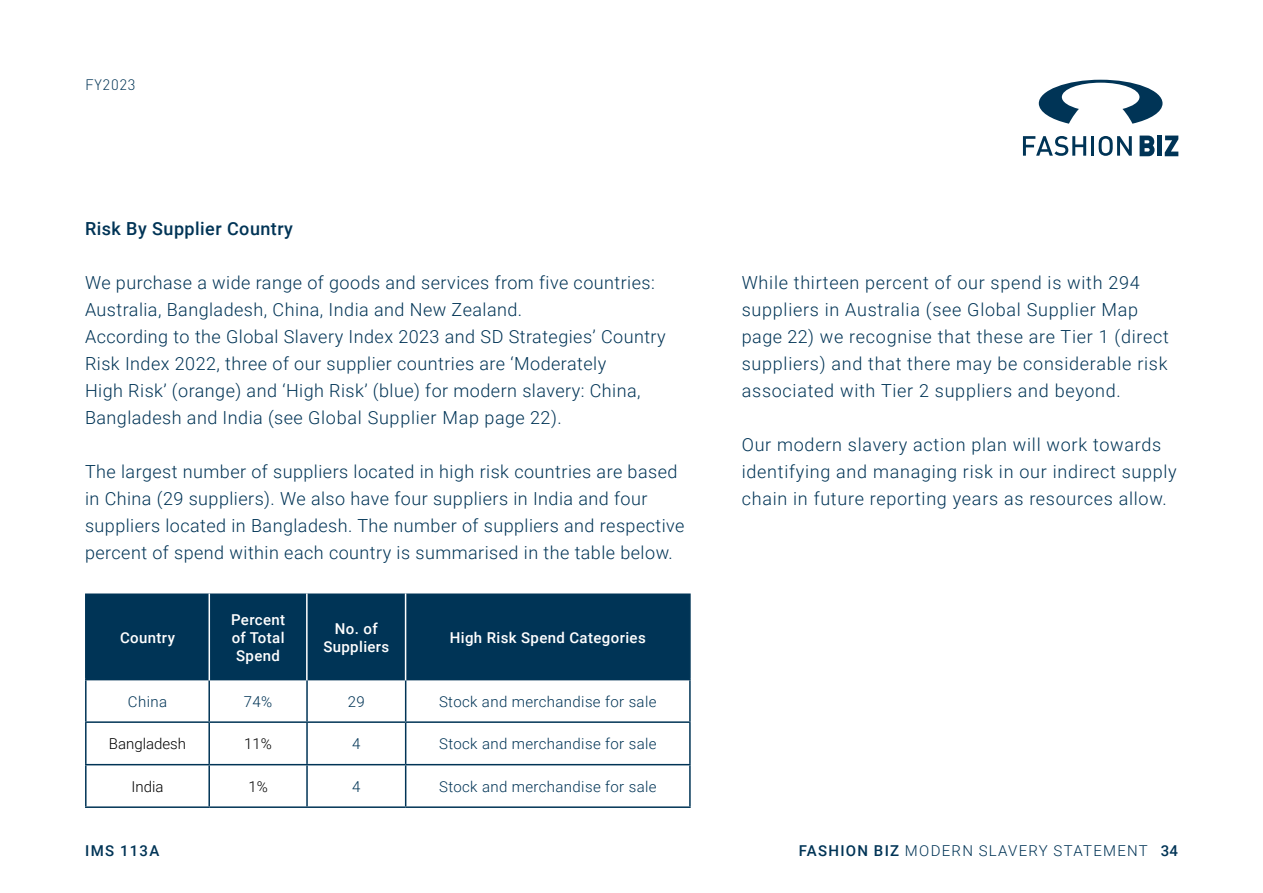
<style>
.page{position:relative;width:1263px;height:893px;background:#fff}
.page>*{position:absolute;margin:0;border:0;box-sizing:border-box;transform-origin:0 0}
.t1{font:300 18px/27px "Roboto";letter-spacing:.025em;color:#003456}
.t2{font:500 18px "Roboto";letter-spacing:.025em;color:#003456}
.t3{font:300 15px "Roboto";letter-spacing:.025em;color:#003456}
.t4{font:500 15px/18px "Roboto";letter-spacing:.025em;color:#fff;text-align:justify}
.t5{font:300 15px "Roboto";letter-spacing:.085em;color:#003456}
.t6{font:300 15px "Roboto";color:#000}
.t7{font:500 15px "Roboto";letter-spacing:.085em;color:#003456}
.t8{font:300 15px "DIN";letter-spacing:.05em;color:#003456}
.s1{font-weight:500}
</style>
<div class="page">
<div style="left:87px;top:595px;width:602px;height:84px;background:#003456"></div>
<hr style="left:85px;top:593px;width:124px;height:2px;background:#003456">
<hr style="left:85px;top:595px;width:2px;height:84px;background:#003456">
<hr style="left:209px;top:593px;width:98px;height:2px;background:#003456">
<hr style="left:208px;top:595px;width:2px;height:84px;background:#003456">
<hr style="left:307px;top:593px;width:99px;height:2px;background:#003456">
<hr style="left:406px;top:593px;width:285px;height:2px;background:#003456">
<hr style="left:689px;top:595px;width:2px;height:84px;background:#003456">
<hr style="left:85px;top:679px;width:124px;height:1px;background:#003456">
<hr style="left:85px;top:680px;width:2px;height:41px;background:#003456">
<hr style="left:209px;top:679px;width:98px;height:1px;background:#003456">
<hr style="left:208px;top:680px;width:2px;height:41px;background:#003456">
<hr style="left:307px;top:679px;width:99px;height:1px;background:#003456">
<hr style="left:306px;top:680px;width:2px;height:41px;background:#003456">
<hr style="left:406px;top:679px;width:285px;height:1px;background:#003456">
<hr style="left:405px;top:680px;width:1px;height:41px;background:#003456">
<hr style="left:689px;top:680px;width:2px;height:41px;background:#003456">
<hr style="left:85px;top:721px;width:124px;height:2px;background:#003456">
<hr style="left:85px;top:723px;width:2px;height:41px;background:#003456">
<hr style="left:209px;top:721px;width:98px;height:2px;background:#003456">
<hr style="left:208px;top:723px;width:2px;height:41px;background:#003456">
<hr style="left:307px;top:721px;width:99px;height:2px;background:#003456">
<hr style="left:306px;top:723px;width:2px;height:41px;background:#003456">
<hr style="left:406px;top:721px;width:285px;height:2px;background:#003456">
<hr style="left:405px;top:723px;width:1px;height:41px;background:#003456">
<hr style="left:689px;top:723px;width:2px;height:41px;background:#003456">
<hr style="left:85px;top:764px;width:124px;height:1px;background:#003456">
<hr style="left:85px;top:765px;width:2px;height:41px;background:#003456">
<hr style="left:209px;top:764px;width:98px;height:1px;background:#003456">
<hr style="left:208px;top:765px;width:2px;height:41px;background:#003456">
<hr style="left:307px;top:764px;width:99px;height:1px;background:#003456">
<hr style="left:306px;top:765px;width:2px;height:41px;background:#003456">
<hr style="left:406px;top:764px;width:285px;height:1px;background:#003456">
<hr style="left:405px;top:765px;width:1px;height:41px;background:#003456">
<hr style="left:689px;top:765px;width:2px;height:41px;background:#003456">
<hr style="left:85px;top:806px;width:124px;height:2px;background:#003456">
<hr style="left:209px;top:806px;width:98px;height:2px;background:#003456">
<hr style="left:307px;top:806px;width:99px;height:2px;background:#003456">
<hr style="left:406px;top:806px;width:285px;height:2px;background:#003456">
<hr style="left:405px;top:593px;width:1px;height:87px;background:#fff">
<hr style="left:306px;top:593px;width:2px;height:87px;background:#fff">
<hr style="left:209px;top:594px;width:1px;height:86px;background:#fff">
<svg style="left:1039px;top:80px;width:123px;height:44px"></svg>
<svg style="left:1139px;top:136px;width:15px;height:20px"></svg>
<hr style="left:1157px;top:136px;width:4px;height:20px;background:#003456">
<svg style="left:1165px;top:136px;width:13px;height:20px"></svg>
<svg style="left:1023px;top:136px;width:63px;height:20px"></svg>
<hr style="left:1091px;top:136px;width:3px;height:20px;background:#003456">
<svg style="left:1098px;top:136px;width:34px;height:20px"></svg>
<p class="t8" style="left:85px;top:76px;width:52px">FY2023</p>
<p class="t2" style="left:85px;top:216px;width:210px">Risk By Supplier Country</p>
<p class="t1" style="left:85px;top:268px;width:582px">We purchase a wide range of goods and services from five countries:<br>Australia, Bangladesh, China, India and New Zealand.<br>According to the Global Slavery Index 2023 and SD Strategies’ Country Risk Index 2022, three of our supplier countries are ‘Moderately<br>High Risk’ (orange) and ‘High Risk’ (blue) for modern slavery: China, Bangladesh and India (see Global Supplier Map page 22).</p>
<p class="t1" style="left:85px;top:457px;width:601px">The largest number of suppliers located in high risk countries are based in China (29 suppliers). We also have four suppliers in India and four suppliers located in Bangladesh. The number of suppliers and respective percent of spend within each country is summarised in the table below.</p>
<p class="t4" style="left:120px;top:628px;width:56px">Country</p>
<p class="t4" style="left:231px;top:610px;width:56px">Percent of Total Spend</p>
<p class="t4" style="left:323px;top:619px;width:67px;text-align:center">No. of<br>Suppliers</p>
<p class="t4" style="left:450px;top:628px;width:197px">High Risk Spend Categories</p>
<p class="t3" style="left:128px;top:691px;width:41px">China</p>
<p class="t3" style="left:244px;top:691px;width:30px">74%</p>
<p class="t3" style="left:348px;top:691px;width:18px">29</p>
<p class="t3" style="left:439px;top:691px;width:219px">Stock and merchandise for sale</p>
<p class="t6" style="left:109px;top:733px;width:79px">Bangladesh</p>
<p class="t6" style="left:244px;top:733px;width:29px">11%</p>
<p class="t3" style="left:352px;top:733px;width:10px">4</p>
<p class="t3" style="left:439px;top:733px;width:219px">Stock and merchandise for sale</p>
<p class="t6" style="left:132px;top:776px;width:33px">India</p>
<p class="t6" style="left:248px;top:776px;width:21px">1%</p>
<p class="t3" style="left:352px;top:776px;width:10px">4</p>
<p class="t3" style="left:439px;top:776px;width:219px">Stock and merchandise for sale</p>
<p class="t1" style="left:742px;top:268px;width:429px">While thirteen percent of our spend is with 294 suppliers in Australia (see Global Supplier Map page 22) we recognise that these are Tier 1 (direct suppliers) and that there may be considerable risk associated with Tier 2 suppliers and beyond.</p>
<p class="t1" style="left:742px;top:430px;width:436px">Our modern slavery action plan will work towards identifying and managing risk in our indirect supply chain in future reporting years as resources allow.</p>
<p class="t7" style="left:85px;top:840px;width:76px">IMS 113A</p>
<p class="t5" style="left:799px;top:840px;width:381px"><span class="s1">FASHION BIZ</span> MODERN SLAVERY STATEMENT <span class="s1">34</span></p>
</div>
